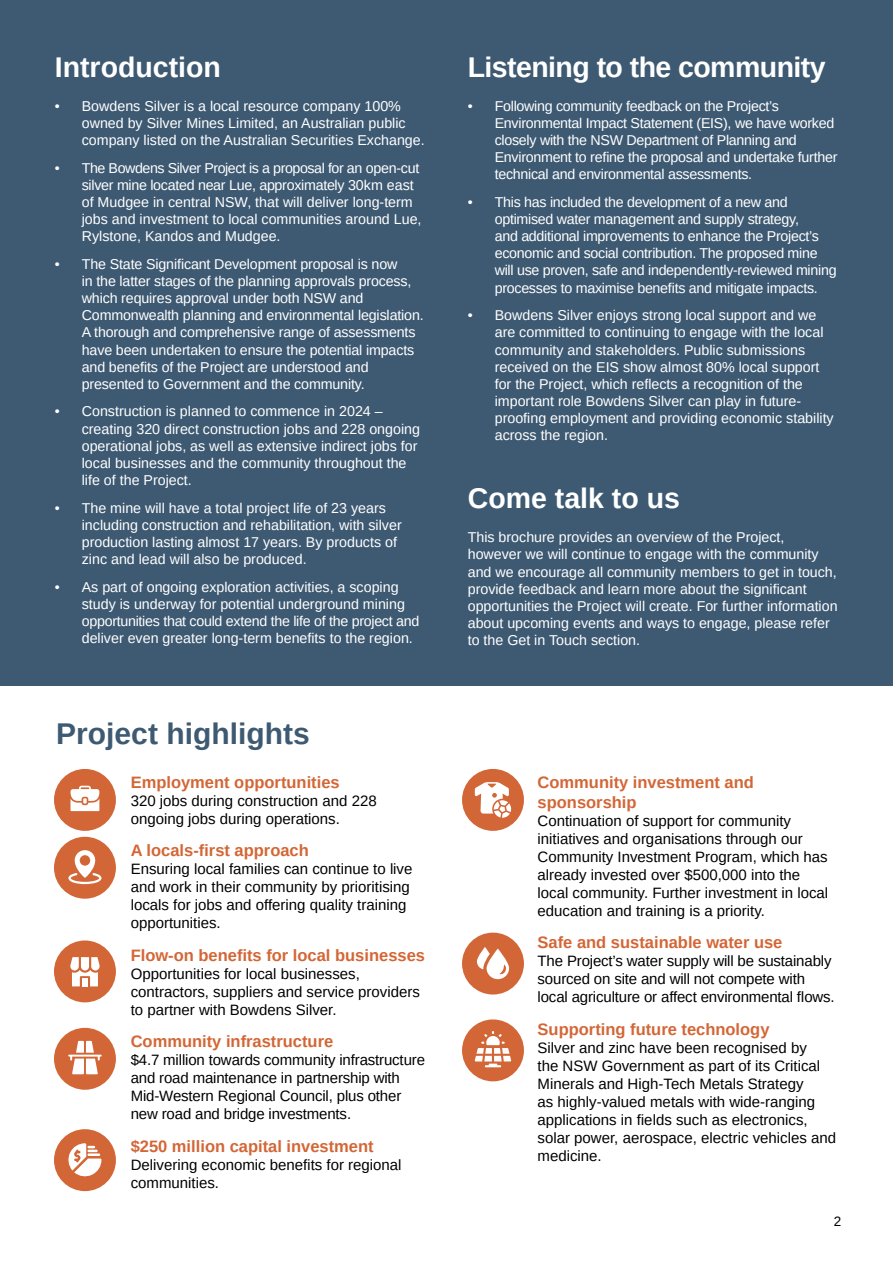
<style>
.page{position:relative;width:893px;height:1263px;background:#fff}
.page>*{position:absolute;margin:0;border:0;box-sizing:border-box;transform-origin:0 0}
.t1{font:700 30px "Arimo";color:#3e5a72}
.t2{font:700 28.5px "Arimo";letter-spacing:-.01em;color:#fff}
.t3{font:700 16.5px/19.8px "Arimo";color:#d36636}
.t4{font:15px/18px "Arimo";color:#000}
.t5{font:14.25px/17.1px "Arimo";color:#fff}
.t6{font:14.25px/17.1px "Arimo";letter-spacing:-.02em;color:#fff}
.t7{font:13.5px "Arimo";color:#000}
</style>
<div class="page">
<div style="left:0;top:0;width:893px;height:685px;background:#3e5a72"></div>
<div style="left:54px;top:769px;width:62px;height:62px;background:#d36636;border-radius:50%"></div>
<div style="left:54px;top:837px;width:62px;height:62px;background:#d36636;border-radius:50%"></div>
<div style="left:54px;top:940px;width:62px;height:62px;background:#d36636;border-radius:50%"></div>
<div style="left:54px;top:1028px;width:62px;height:62px;background:#d36636;border-radius:50%"></div>
<div style="left:462px;top:1019px;width:62px;height:62px;background:#d36636;border-radius:50%"></div>
<div style="left:462px;top:769px;width:62px;height:62px;background:#d36636;border-radius:50%"></div>
<div style="left:462px;top:932px;width:62px;height:62px;background:#d36636;border-radius:50%"></div>
<svg style="left:68px;top:850px;width:33px;height:34px"></svg>
<svg style="left:71px;top:786px;width:28px;height:25px"></svg>
<svg style="left:70px;top:957px;width:30px;height:29px"></svg>
<svg style="left:68px;top:1041px;width:34px;height:33px"></svg>
<svg style="left:475px;top:782px;width:37px;height:36px"></svg>
<svg style="left:477px;top:947px;width:32px;height:32px"></svg>
<svg style="left:475px;top:1031px;width:36px;height:36px"></svg>
<div style="left:54px;top:1129px;width:62px;height:62px;background:#d36636;border-radius:50%"></div>
<svg style="left:68px;top:1143px;width:33px;height:34px"></svg>
<h2 class="t2" style="left:55px;top:47px;width:168px">Introduction</h2>
<p class="t5" style="left:82px;top:98px;width:344px;text-indent:-27px">• Bowdens Silver is a local resource company 100% owned by Silver Mines Limited, an Australian public company listed on the Australian Securities Exchange.</p>
<p class="t5" style="left:82px;top:159px;width:341px;text-indent:-27px">• The Bowdens Silver Project is a proposal for an open-cut silver mine located near Lue, approximately 30km east of Mudgee in central NSW, that will deliver long-term jobs and investment to local communities around Lue, Rylstone, Kandos and Mudgee.</p>
<p class="t5" style="left:82px;top:256px;width:343px;text-indent:-27px">• The State Significant Development proposal is now<br>in the latter stages of the planning approvals process, which requires approval under both NSW and Commonwealth planning and environmental legislation.<br>A thorough and comprehensive range of assessments have been undertaken to ensure the potential impacts and benefits of the Project are understood and presented to Government and the community.</p>
<p class="t5" style="left:82px;top:403px;width:340px;text-indent:-27px">• Construction is planned to commence in 2024 – creating 320 direct construction jobs and 228 ongoing operational jobs, as well as extensive indirect jobs for local businesses and the community throughout the life of the Project.</p>
<p class="t5" style="left:82px;top:499px;width:321px;text-indent:-27px">• The mine will have a total project life of 23 years including construction and rehabilitation, with silver production lasting almost 17 years. By products of zinc and lead will also be produced.</p>
<p class="t5" style="left:82px;top:578px;width:339px;text-indent:-27px">• As part of ongoing exploration activities, a scoping study is underway for potential underground mining opportunities that could extend the life of the project and deliver even greater long-term benefits to the region.</p>
<h1 class="t1" style="left:56px;top:713px;width:255px">Project highlights</h1>
<p class="t3" style="left:131px;top:772px;width:211px">Employment opportunities</p>
<p class="t4" style="left:131px;top:792px;width:247px">320 jobs during construction and 228 ongoing jobs during operations.</p>
<p class="t3" style="left:131px;top:841px;width:180px">A locals-first approach</p>
<p class="t4" style="left:131px;top:860px;width:283px">Ensuring local families can continue to live and work in their community by prioritising locals for jobs and offering quality training opportunities.</p>
<p class="t3" style="left:131px;top:945px;width:296px">Flow-on benefits for local businesses</p>
<p class="t4" style="left:131px;top:965px;width:291px">Opportunities for local businesses, contractors, suppliers and service providers to partner with Bowdens Silver.</p>
<p class="t3" style="left:131px;top:1032px;width:204px">Community infrastructure</p>
<p class="t4" style="left:131px;top:1051px;width:296px">$4.7 million towards community infrastructure and road maintenance in partnership with Mid-Western Regional Council, plus other new road and bridge investments.</p>
<p class="t3" style="left:131px;top:1137px;width:245px">$250 million capital investment</p>
<p class="t4" style="left:131px;top:1156px;width:272px">Delivering economic benefits for regional communities.</p>
<h2 class="t2" style="left:468px;top:47px;width:359px">Listening to the community</h2>
<p class="t6" style="left:495px;top:98px;width:344px;text-indent:-27px">• Following community feedback on the Project’s Environmental Impact Statement (EIS), we have worked closely with the NSW Department of Planning and Environment to refine the proposal and undertake further technical and environmental assessments.</p>
<p class="t6" style="left:495px;top:194px;width:343px;text-indent:-27px">• This has included the development of a new and optimised water management and supply strategy,<br>and additional improvements to enhance the Project’s economic and social contribution. The proposed mine will use proven, safe and independently-reviewed mining processes to maximise benefits and mitigate impacts.</p>
<p class="t5" style="left:495px;top:307px;width:340px;text-indent:-27px">• Bowdens Silver enjoys strong local support and we are committed to continuing to engage with the local community and stakeholders. Public submissions received on the EIS show almost 80% local support for the Project, which reflects a recognition of the important role Bowdens Silver can play in future&shy;proofing employment and providing economic stability across the region.</p>
<h2 class="t2" style="left:468px;top:479px;width:214px">Come talk to us</h2>
<p class="t5" style="left:468px;top:529px;width:371px">This brochure provides an overview of the Project, however we will continue to engage with the community and we encourage all community members to get in touch, provide feedback and learn more about the significant opportunities the Project will create. For further information about upcoming events and ways to engage, please refer to the Get in Touch section.</p>
<p class="t3" style="left:538px;top:772px;width:218px">Community investment and sponsorship</p>
<p class="t4" style="left:538px;top:811px;width:292px">Continuation of support for community initiatives and organisations through our Community Investment Program, which has already invested over $500,000 into the local community. Further investment in local education and training is a priority.</p>
<p class="t3" style="left:538px;top:933px;width:246px">Safe and sustainable water use</p>
<p class="t4" style="left:538px;top:952px;width:299px">The Project’s water supply will be sustainably sourced on site and will not compete with local agriculture or affect environmental flows.</p>
<p class="t3" style="left:538px;top:1019px;width:233px">Supporting future technology</p>
<p class="t4" style="left:538px;top:1038px;width:300px">Silver and zinc have been recognised by<br>the NSW Government as part of its Critical Minerals and High-Tech Metals Strategy<br>as highly-valued metals with wide-ranging applications in fields such as electronics, solar power, aerospace, electric vehicles and medicine.</p>
<p class="t7" style="left:834px;top:1212px;width:9px">2</p>
</div>
